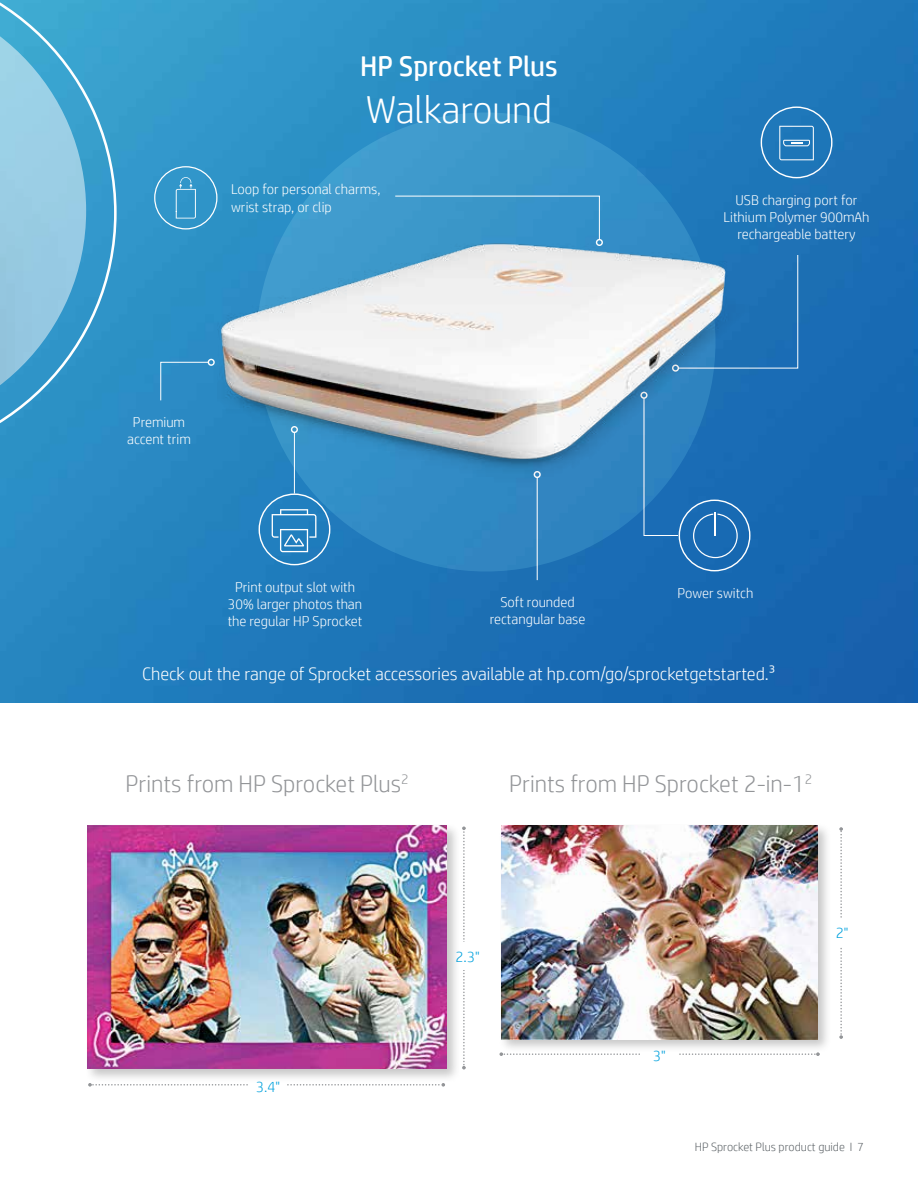
<style>
.page{position:relative;width:918px;height:1188px;background:#fff}
.page>*{position:absolute;margin:0;border:0;box-sizing:border-box;transform-origin:0 0}
.t1{font:300 39px "HP Simplified";color:#fff}
.t2{font:28.5px "HP Simplified";color:#fff}
.t3{font:300 24px "HP Simplified";color:#939598}
.t4{font:300 18px "HP Simplified";color:#fff}
.t5{font:300 15px "HP Simplified";color:#00a1dd}
.t6{font:300 14.25px/17.1px "HP Simplified";color:#fff;text-align:center}
.t7{font:300 12px "HP Simplified";color:#5e6468}
</style>
<div class="page">
<img style="left:0;top:0;width:918px;height:703px">
<svg style="left:0;top:0;width:117px;height:461px"></svg>
<svg style="left:0;top:0;width:86px;height:431px"></svg>
<img style="left:0;top:36px;width:70px;height:349px">
<svg style="left:779px;top:126px;width:35px;height:34px"></svg>
<div style="left:761px;top:106px;width:72px;height:72px;border:1px solid #fff;border-radius:50%"></div>
<svg style="left:693px;top:513px;width:45px;height:45px"></svg>
<svg style="left:272px;top:513px;width:44px;height:39px"></svg>
<hr style="left:537px;top:477px;width:1px;height:103px;background:#fff">
<div style="left:749px;top:254px;width:49px;height:115px;background:#1c6fb3"></div>
<svg style="left:643px;top:513px;width:36px;height:23px"></svg>
<svg style="left:256px;top:112px;width:460px;height:460px;fill:#3794c8"></svg>
<svg style="left:176px;top:177px;width:20px;height:42px"></svg>
<div style="left:154px;top:166px;width:63px;height:63px;border:1px solid #fff;border-radius:50%"></div>
<svg style="left:160px;top:362px;width:34px;height:39px"></svg>
<svg style="left:88px;top:1083px;width:357px;height:4px"></svg>
<svg style="left:462px;top:826px;width:4px;height:244px"></svg>
<svg style="left:839px;top:827px;width:4px;height:212px"></svg>
<svg style="left:500px;top:1053px;width:320px;height:3px"></svg>
<div style="left:456px;top:943px;width:24px;height:27px;background:#fff"></div>
<div style="left:830px;top:919px;width:24px;height:28px;background:#fff"></div>
<div style="left:250px;top:1073px;width:37px;height:27px;background:#fff"></div>
<div style="left:641px;top:1042px;width:37px;height:28px;background:#fff"></div>
<div style="left:84px;top:823px;width:377px;height:260px;background:#000;opacity:.22"></div>
<img style="left:87px;top:826px;width:360px;height:243px">
<div style="left:498px;top:823px;width:334px;height:230px;background:#000;opacity:.22"></div>
<img style="left:501px;top:826px;width:317px;height:213px">
<svg style="left:395px;top:195px;width:205px;height:16px"></svg>
<img style="left:194px;top:211px;width:555px;height:302px">
<h2 class="t2" style="left:360px;top:48px;width:199px">HP Sprocket Plus</h2>
<h1 class="t1" style="left:366px;top:84px;width:188px">Walkaround</h1>
<p class="t6" style="left:231px;top:181px;width:151px;text-align:left">Loop for personal charms, wrist strap, or clip</p>
<p class="t6" style="left:127px;top:413px;width:65px">Premium accent trim</p>
<p class="t6" style="left:228px;top:578px;width:136px">Print output slot with<br>30% larger photos than the regular HP Sprocket</p>
<p class="t6" style="left:490px;top:593px;width:97px">Soft rounded rectangular base</p>
<p class="t6" style="left:724px;top:191px;width:147px">USB charging port for<br>Lithium Polymer 900mAh rechargeable battery</p>
<p class="t6" style="left:678px;top:585px;width:77px">Power switch</p>
<p class="t4" style="left:142px;top:662px;width:635px">Check out the range of Sprocket accessories available at hp.com/go/sprocketgetstarted.3</p>
<h3 class="t3" style="left:125px;top:768px;width:285px">Prints from HP Sprocket Plus<sup>2</sup></h3>
<h3 class="t3" style="left:509px;top:768px;width:305px">Prints from HP Sprocket 2-in-1<sup>2</sup></h3>
<p class="t5" style="left:256px;top:1077px;width:26px">3.4"</p>
<p class="t5" style="left:456px;top:947px;width:26px">2.3"</p>
<p class="t5" style="left:653px;top:1046px;width:14px">3"</p>
<p class="t5" style="left:836px;top:923px;width:14px">2"</p>
<p class="t7" style="left:695px;top:1139px;width:171px">HP Sprocket Plus product guide I 7</p>
</div>
